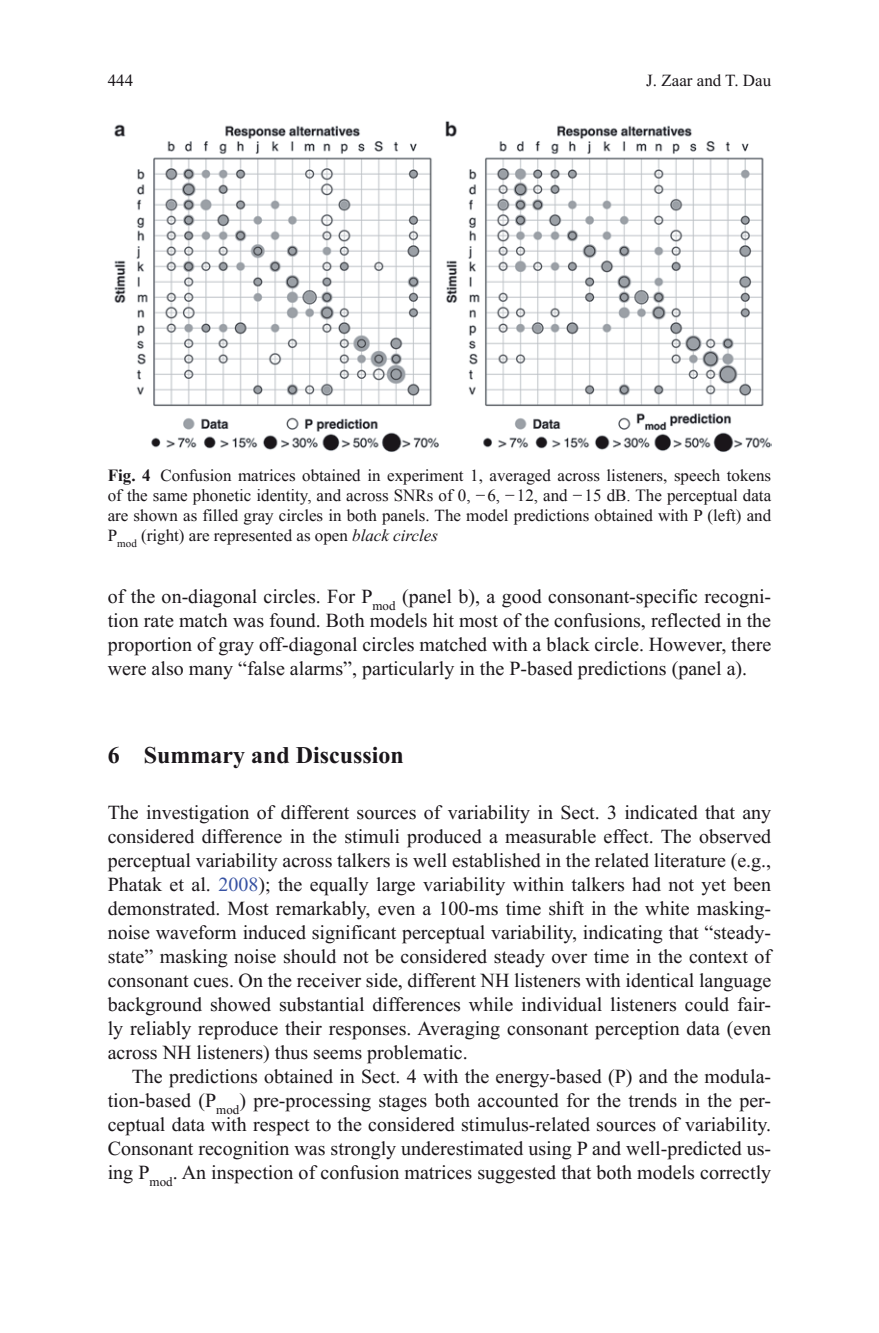
<style>
.page{position:relative;width:879px;height:1333px;background:#fff}
.page>*{position:absolute;margin:0;border:0;box-sizing:border-box;transform-origin:0 0}
.t1{font:700 24px "Bxglsh Ftfdpf Times New Roman";color:#1a161a}
.t2{font:20px/24px "Krgsqn Yjvfmt Times New Roman";color:#1a161a;text-align:justify}
.t3{font:17px/20px "Krgsqn Yjvfmt Times New Roman";color:#1a161a}
.t4{font:17px "Hcwvjp Dnnkbm Times New Roman PSMT2";color:#1a161a}
.s1{font-family:"Tqwgxr Chtssp Times New Roman PS Bold MT2"}
.s2{font-family:"Cxqscj Rlpnch Times New Roman";font-style:italic}
.s3{color:#3853a3}
</style>
<div class="page">
<img style="left:114px;top:121px;width:657px;height:331px">
<p class="t3" style="left:108px;top:70px;width:27px">444</p>
<p class="t3" style="left:646px;top:70px;width:126px">J. Zaar and T. Dau</p>
<p class="t3" style="left:108px;top:465px;width:665px"><span class="s1">Fig. 4</span> Confusion matrices obtained in experiment 1, averaged across listeners, speech tokens</p>
<p class="t4" style="left:108px;top:484px;width:665px">of the same phonetic identity, and across SNRs of 0, −6, −12, and −15 dB. The perceptual data</p>
<p class="t3" style="left:108px;top:505px;width:665px">are shown as filled gray circles in both panels. The model predictions obtained with P (left) and<br>P<sub>mod</sub> (right) are represented as open <span class="s2">black circles</span></p>
<p class="t2" style="left:108px;top:584px;width:665px">of the on-diagonal circles. For P<sub>mod</sub> (panel b), a good consonant-specific recogni&shy;tion rate match was found. Both models hit most of the confusions, reflected in the proportion of gray off-diagonal circles matched with a black circle. However, there were also many “false alarms”, particularly in the P-based predictions (panel a).</p>
<p class="t1" style="left:108px;top:738px;width:298px">6 Summary and Discussion</p>
<p class="t2" style="left:108px;top:800px;width:665px">The investigation of different sources of variability in Sect. 3 indicated that any considered difference in the stimuli produced a measurable effect. The observed perceptual variability across talkers is well established in the related literature (e.g., Phatak et al. <span class="s3">2008</span>); the equally large variability within talkers had not yet been demonstrated. Most remarkably, even a 100-ms time shift in the white masking&shy;noise waveform induced significant perceptual variability, indicating that “steady&shy;state” masking noise should not be considered steady over time in the context of consonant cues. On the receiver side, different NH listeners with identical language background showed substantial differences while individual listeners could fair&shy;ly reliably reproduce their responses. Averaging consonant perception data (even across NH listeners) thus seems problematic.</p>
<p class="t2" style="left:108px;top:1064px;width:665px;text-indent:24px">The predictions obtained in Sect. 4 with the energy-based (P) and the modula&shy;tion-based (P<sub>mod</sub>) pre-processing stages both accounted for the trends in the per&shy;ceptual data with respect to the considered stimulus-related sources of variability.<br>Consonant recognition was strongly underestimated using P and well-predicted us&shy;ing P<sub>mod</sub>. An inspection of confusion matrices suggested that both models correctly</p>
</div>
